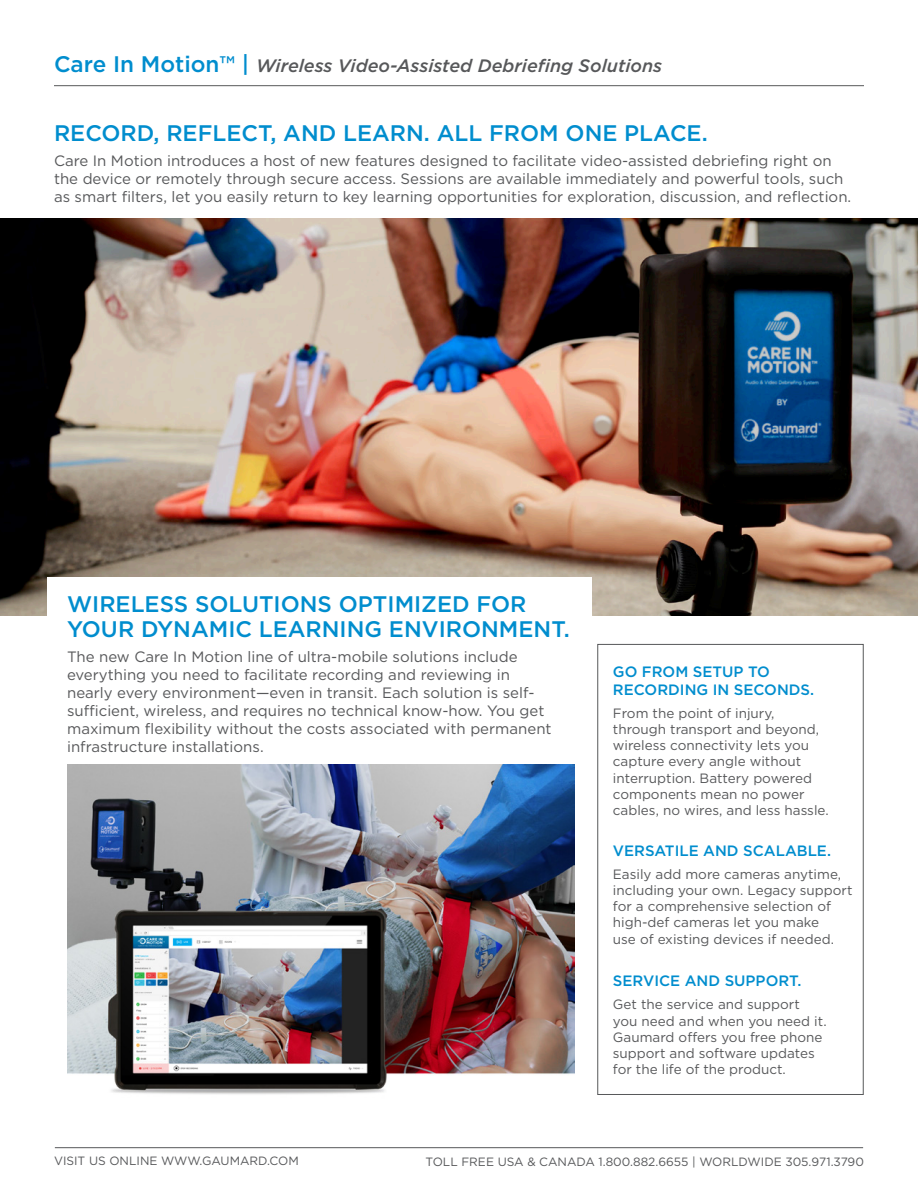
<style>
.page{position:relative;width:918px;height:1188px;background:#fff}
.page>*{position:absolute;margin:0;border:0;box-sizing:border-box;transform-origin:0 0}
.Pg_Header_copy{font:500 22.5px/25.5px "Gotham";color:#008dce}
.Pg_Header{font:italic 500 18px "Gotham";color:#57585a}
.t1{font:15px/18px "Gotham";color:#57585a}
.Para_Header{font:500 15px/18px "Gotham";color:#008dce}
.t2{font:13.5px/16.2px "Gotham";color:#57585a}
.t3{font:12px "Gotham";color:#57585a}
.s1{font-style:normal;font-size:22.5px;color:#008dce}
</style>
<div class="page">
<hr style="left:55px;top:1147px;width:808px;height:1px;background:#57585a">
<img style="left:0;top:218px;width:918px;height:398px">
<hr style="left:54px;top:85px;width:810px;height:1px;background:#57585a">
<div style="left:48px;top:577px;width:544px;height:134px;background:#fff"></div>
<img style="left:67px;top:764px;width:507px;height:330px">
<div style="left:597px;top:644px;width:267px;height:451px;border:1px solid #57585a"></div>
<p class="Pg_Header" style="left:54px;top:54px;width:610px"><span class="s1">Care In Motion™ |</span> Wireless Video-Assisted Debriefing Solutions</p>
<p class="Pg_Header_copy" style="left:54px;top:120px;width:655px">RECORD, REFLECT, AND LEARN. ALL FROM ONE PLACE.</p>
<p class="t1" style="left:54px;top:151px;width:799px">Care In Motion introduces a host of new features designed to facilitate video-assisted debriefing right on the device or remotely through secure access. Sessions are available immediately and powerful tools, such as smart filters, let you easily return to key learning opportunities for exploration, discussion, and reflection.</p>
<p class="Pg_Header_copy" style="left:67px;top:591px;width:504px">WIRELESS SOLUTIONS OPTIMIZED FOR<br>YOUR DYNAMIC LEARNING ENVIRONMENT.</p>
<p class="t1" style="left:67px;top:648px;width:486px">The new Care In Motion line of ultra-mobile solutions include everything you need to facilitate recording and reviewing in nearly every environment—even in transit. Each solution is self&shy;sufficient, wireless, and requires no technical know-how. You get maximum flexibility without the costs associated with permanent infrastructure installations.</p>
<p class="Para_Header" style="left:613px;top:662px;width:203px">GO FROM SETUP TO<br>RECORDING IN SECONDS.</p>
<p class="t2" style="left:613px;top:705px;width:217px">From the point of injury, through transport and beyond, wireless connectivity lets you capture every angle without interruption. Battery powered components mean no power cables, no wires, and less hassle.</p>
<p class="Para_Header" style="left:613px;top:841px;width:220px">VERSATILE AND SCALABLE.</p>
<p class="t2" style="left:613px;top:866px;width:241px">Easily add more cameras anytime, including your own. Legacy support for a comprehensive selection of high-def cameras let you make<br>use of existing devices if needed.</p>
<p class="Para_Header" style="left:613px;top:972px;width:190px">SERVICE AND SUPPORT.</p>
<p class="t2" style="left:613px;top:996px;width:215px">Get the service and support you need and when you need it.<br>Gaumard offers you free phone support and software updates for the life of the product.</p>
<p class="t3" style="left:54px;top:1153px;width:246px">VISIT US ONLINE WWW.GAUMARD.COM</p>
<p class="t3" style="left:426px;top:1154px;width:440px">TOLL FREE USA &amp; CANADA 1.800.882.6655 | WORLDWIDE 305.971.3790</p>
</div>
